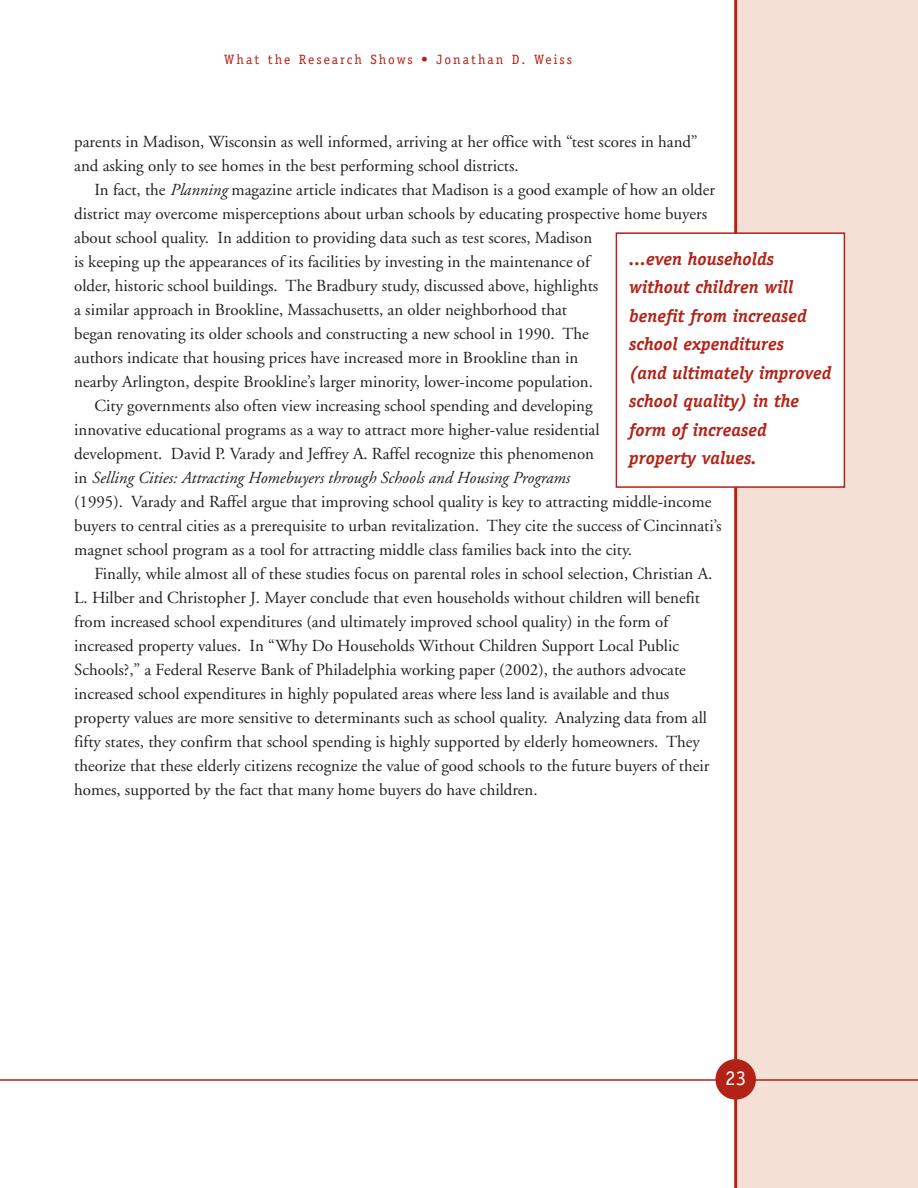
<style>
.page{position:relative;width:918px;height:1188px;background:#fff}
.page>*{position:absolute;margin:0;border:0;box-sizing:border-box;transform-origin:0 0}
.t1{font:21px "Officina Serif";color:#fff}
.t2{font:italic 700 18px/28.5px "Officina Serif";color:#b32216}
.t3{font:16.8px/24px "Adobe Garamond";color:#231f1f}
.t4{font:italic 16.8px "Adobe Garamond";color:#231f1f}
.t5{font:13.5px "Officina Serif";letter-spacing:.15em;color:#b32216}
.s1{font-style:italic}
.s2{font-style:normal}
</style>
<div class="page">
<div style="left:736px;top:0;width:182px;height:1188px;background:#f5e0d6"></div>
<hr style="left:734px;top:0;width:3px;height:1188px;background:#b32216">
<hr style="left:0;top:1079px;width:918px;height:2px;background:#b32216">
<div style="left:715px;top:1059px;width:41px;height:41px;background:#b32216;border-radius:50%"></div>
<div style="left:616px;top:233px;width:228px;height:254px;background:#fff"></div>
<div style="left:616px;top:232px;width:229px;height:256px;border:2px solid #b32216"></div>
<p class="t5" style="left:224px;top:54px;width:349px">What the Research Shows • Jonathan D. Weiss</p>
<p class="t3" style="left:74px;top:131px;width:625px">parents in Madison, Wisconsin as well informed, arriving at her office with “test scores in hand” and asking only to see homes in the best performing school districts.</p>
<p class="t3" style="left:94px;top:179px;width:622px">In fact, the <span class="s1">Planning</span> magazine article indicates that Madison is a good example of how an older</p>
<p class="t3" style="left:74px;top:203px;width:634px">district may overcome misperceptions about urban schools by educating prospective home buyers</p>
<p class="t3" style="left:74px;top:227px;width:520px">about school quality. In addition to providing data such as test scores, Madison</p>
<p class="t3" style="left:74px;top:251px;width:517px">is keeping up the appearances of its facilities by investing in the maintenance of</p>
<p class="t3" style="left:74px;top:275px;width:526px">older, historic school buildings. The Bradbury study, discussed above, highlights</p>
<p class="t3" style="left:74px;top:299px;width:494px">a similar approach in Brookline, Massachusetts, an older neighborhood that</p>
<p class="t3" style="left:74px;top:323px;width:516px">began renovating its older schools and constructing a new school in 1990. The</p>
<p class="t3" style="left:74px;top:347px;width:505px">authors indicate that housing prices have increased more in Brookline than in</p>
<p class="t3" style="left:74px;top:371px;width:520px">nearby Arlington, despite Brookline’s larger minority, lower-income population.</p>
<p class="t3" style="left:94px;top:395px;width:500px">City governments also often view increasing school spending and developing</p>
<p class="t3" style="left:74px;top:419px;width:527px">innovative educational programs as a way to attract more higher-value residential</p>
<p class="t3" style="left:74px;top:443px;width:521px">development. David P. Varady and Jeffrey A. Raffel recognize this phenomenon</p>
<p class="t4" style="left:74px;top:471px;width:497px"><span class="s2">in</span> Selling Cities: Attracting Homebuyers through Schools and Housing Programs</p>
<p class="t3" style="left:74px;top:491px;width:639px">(1995). Varady and Raffel argue that improving school quality is key to attracting middle-income</p>
<p class="t3" style="left:74px;top:515px;width:649px">buyers to central cities as a prerequisite to urban revitalization. They cite the success of Cincinnati’s</p>
<p class="t3" style="left:74px;top:539px;width:559px">magnet school program as a tool for attracting middle class families back into the city.</p>
<p class="t3" style="left:94px;top:563px;width:619px">Finally, while almost all of these studies focus on parental roles in school selection, Christian A.</p>
<p class="t3" style="left:74px;top:587px;width:627px">L. Hilber and Christopher J. Mayer conclude that even households without children will benefit</p>
<p class="t3" style="left:74px;top:611px;width:596px">from increased school expenditures (and ultimately improved school quality) in the form of</p>
<p class="t3" style="left:74px;top:635px;width:606px">increased property values. In “Why Do Households Without Children Support Local Public</p>
<p class="t3" style="left:74px;top:659px;width:613px">Schools?,” a Federal Reserve Bank of Philadelphia working paper (2002), the authors advocate</p>
<p class="t3" style="left:74px;top:683px;width:597px">increased school expenditures in highly populated areas where less land is available and thus</p>
<p class="t3" style="left:74px;top:707px;width:634px">property values are more sensitive to determinants such as school quality. Analyzing data from all</p>
<p class="t3" style="left:74px;top:731px;width:627px">fifty states, they confirm that school spending is highly supported by elderly homeowners. They</p>
<p class="t3" style="left:74px;top:755px;width:637px">theorize that these elderly citizens recognize the value of good schools to the future buyers of their</p>
<p class="t3" style="left:74px;top:779px;width:465px">homes, supported by the fact that many home buyers do have children.</p>
<p class="t2" style="left:629px;top:246px;width:204px">...even households without children will benefit from increased school expenditures<br>(and ultimately improved school quality) in the form of increased property values.</p>
<p class="t1" style="left:725px;top:1070px;width:22px">23</p>
</div>
